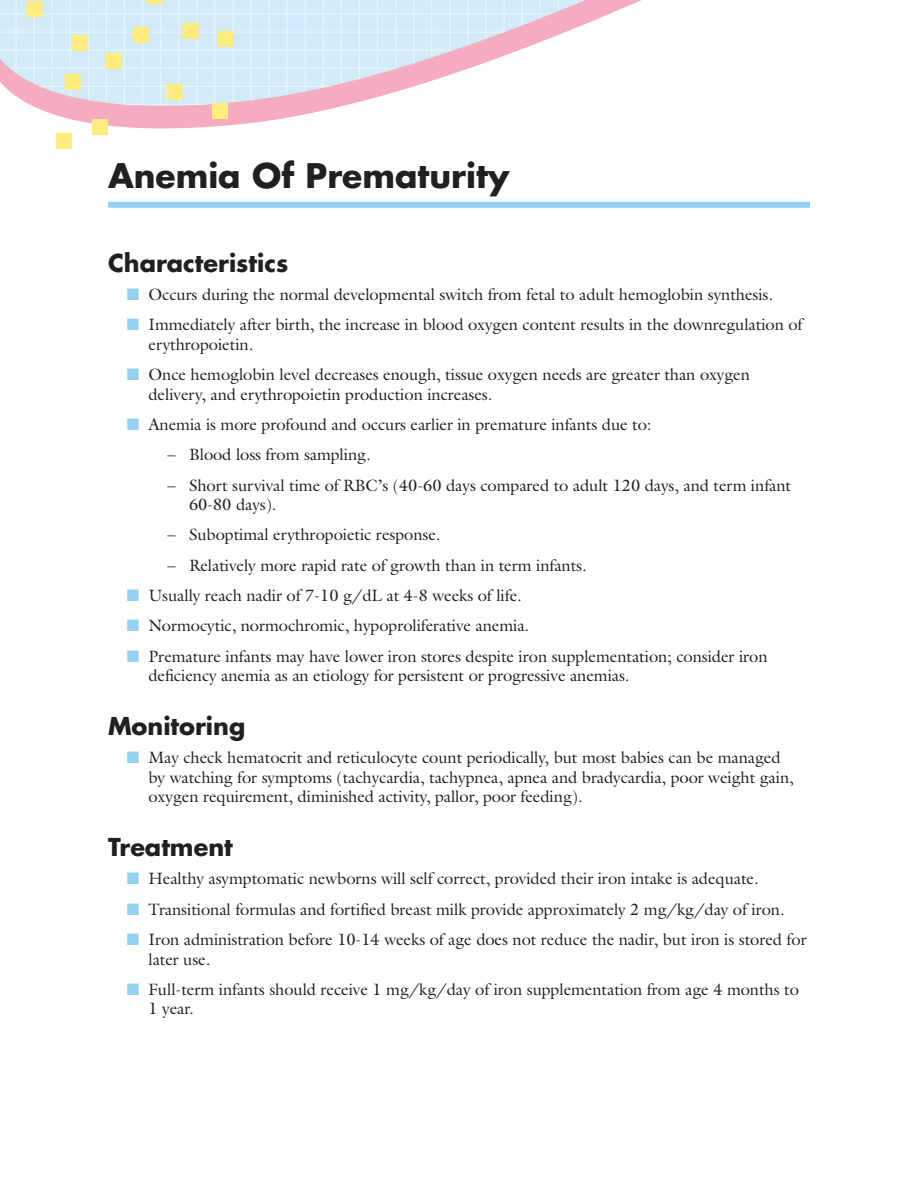
<style>
.page{position:relative;width:918px;height:1188px;background:#fff}
.page>*{position:absolute;margin:0;border:0;box-sizing:border-box;transform-origin:0 0}
.Head_Level_1{font:700 33px "Futura";color:#231f20}
.Head_level_2{font:700 24px "Futura";color:#231f20}
.t1{font:16.5px/19.5px "Galliard";letter-spacing:-.005em;color:#231f20}
.s1{color:#95d2f2}
</style>
<div class="page">
<svg style="left:31px;top:105px;width:315px;height:23px;fill:#f6acc0"></svg>
<img style="left:0;top:0;width:642px;height:105px">
<div style="left:167px;top:84px;width:16px;height:16px;background:#ffed7f"></div>
<div style="left:133px;top:27px;width:16px;height:16px;background:#ffed7f"></div>
<div style="left:183px;top:23px;width:16px;height:16px;background:#ffed7f"></div>
<div style="left:65px;top:74px;width:16px;height:16px;background:#ffed7f"></div>
<div style="left:106px;top:53px;width:16px;height:16px;background:#ffed7f"></div>
<div style="left:72px;top:35px;width:16px;height:16px;background:#ffed7f"></div>
<hr style="left:147px;top:0;width:16px;height:4px;background:#ffed7f">
<div style="left:218px;top:31px;width:16px;height:16px;background:#ffed7f"></div>
<div style="left:212px;top:103px;width:16px;height:16px;background:#ffed7f"></div>
<div style="left:56px;top:133px;width:16px;height:16px;background:#ffed7f"></div>
<div style="left:27px;top:1px;width:16px;height:16px;background:#ffed7f"></div>
<div style="left:92px;top:119px;width:16px;height:16px;background:#ffed7f"></div>
<div style="left:108px;top:202px;width:702px;height:6px;background:#95d2f2"></div>
<p class="Head_Level_1" style="left:108px;top:154px;width:403px">Anemia Of Prematurity</p>
<p class="Head_level_2" style="left:108px;top:247px;width:182px">Characteristics</p>
<p class="t1" style="left:127px;top:285px;width:648px"><span class="s1">■</span> Occurs during the normal developmental switch from fetal to adult hemoglobin synthesis.</p>
<p class="t1" style="left:148px;top:315px;width:656px;text-indent:-22px"><span class="s1">■</span> Immediately after birth, the increase in blood oxygen content results in the downregulation of erythropoietin.</p>
<p class="t1" style="left:148px;top:365px;width:603px;text-indent:-22px"><span class="s1">■</span> Once hemoglobin level decreases enough, tissue oxygen needs are greater than oxygen delivery, and erythropoietin production increases.</p>
<p class="t1" style="left:127px;top:414px;width:526px"><span class="s1">■</span> Anemia is more profound and occurs earlier in premature infants due to:</p>
<p class="t1" style="left:167px;top:445px;width:205px">– Blood loss from sampling.</p>
<p class="t1" style="left:189px;top:475px;width:604px;text-indent:-22px">– Short survival time of RBC’s (40-60 days compared to adult 120 days, and term infant<br>60-80 days).</p>
<p class="t1" style="left:167px;top:525px;width:275px">– Suboptimal erythropoietic response.</p>
<p class="t1" style="left:167px;top:555px;width:421px">– Relatively more rapid rate of growth than in term infants.</p>
<p class="t1" style="left:127px;top:585px;width:396px"><span class="s1">■</span> Usually reach nadir of 7-10 g/dL at 4-8 weeks of life.</p>
<p class="t1" style="left:127px;top:616px;width:404px"><span class="s1">■</span> Normocytic, normochromic, hypoproliferative anemia.</p>
<p class="t1" style="left:148px;top:646px;width:621px;text-indent:-22px"><span class="s1">■</span> Premature infants may have lower iron stores despite iron supplementation; consider iron deficiency anemia as an etiology for persistent or progressive anemias.</p>
<p class="Head_level_2" style="left:108px;top:710px;width:139px">Monitoring</p>
<p class="t1" style="left:148px;top:748px;width:647px;text-indent:-22px"><span class="s1">■</span> May check hematocrit and reticulocyte count periodically, but most babies can be managed by watching for symptoms (tachycardia, tachypnea, apnea and bradycardia, poor weight gain, oxygen requirement, diminished activity, pallor, poor feeding).</p>
<p class="Head_level_2" style="left:108px;top:831px;width:126px">Treatment</p>
<p class="t1" style="left:127px;top:869px;width:633px"><span class="s1">■</span> Healthy asymptomatic newborns will self correct, provided their iron intake is adequate.</p>
<p class="t1" style="left:127px;top:899px;width:659px"><span class="s1">■</span> Transitional formulas and fortified breast milk provide approximately 2 mg/kg/day of iron.</p>
<p class="t1" style="left:148px;top:929px;width:660px;text-indent:-22px"><span class="s1">■</span> Iron administration before 10-14 weeks of age does not reduce the nadir, but iron is stored for later use.</p>
<p class="t1" style="left:148px;top:979px;width:652px;text-indent:-22px"><span class="s1">■</span> Full-term infants should receive 1 mg/kg/day of iron supplementation from age 4 months to<br>1 year.</p>
</div>
